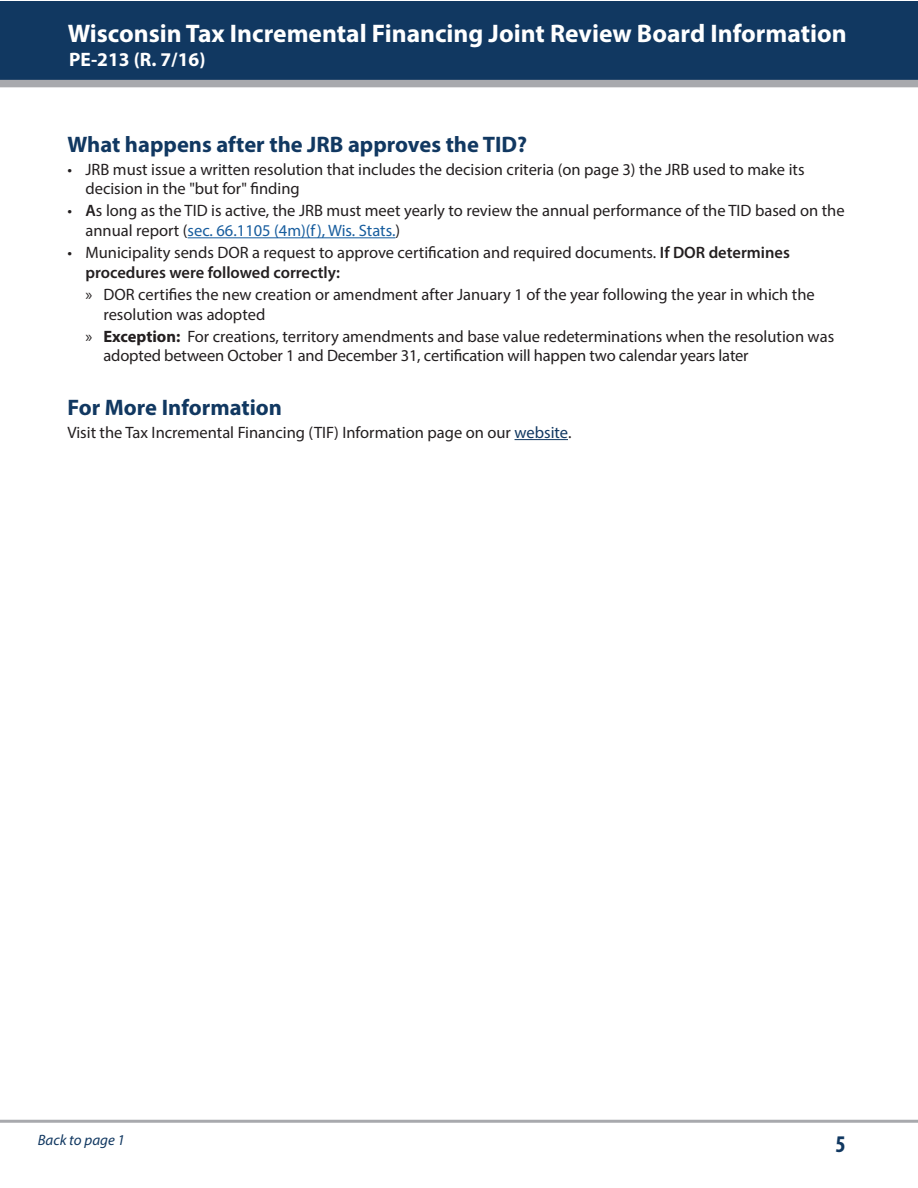
<style>
.page{position:relative;width:918px;height:1188px;background:#fff}
.page>*{position:absolute;margin:0;border:0;box-sizing:border-box;transform-origin:0 0}
.t1{font:700 25.5px "Myriad Pro";color:#fff}
.t2{font:700 condensed 24px "Myriad Pro";color:#113861}
.Bullets_-_1st{font:700 22.5px "Myriad Pro";color:#113861}
.t3{font:700 19.5px "Myriad Pro";color:#fff}
.Bullets_-_1st-2{font:16.5px/19.8px "Myriad Pro";color:#231f20}
.Bullets_-_2nd{font:16.5px/19.8px "Myriad Pro";color:#231f20}
.t4{font:italic 15px "Myriad Pro";color:#113861}
.s1{font-weight:600}
.s2{color:#175d9e}
.s3{font-weight:700}
.s4{color:#113861}
</style>
<div class="page">
<div style="left:1px;top:1px;width:917px;height:86px;background:#113861"></div>
<div style="left:0;top:80px;width:918px;height:7px;background:#a8a9ad"></div>
<hr style="left:0;top:1120px;width:918px;height:3px;background:#a8a9ad">
<hr style="left:188px;top:237px;width:208px;height:1px;background:#175d9e">
<hr style="left:515px;top:439px;width:53px;height:1px;background:#113861">
<h1 class="t1" style="left:68px;top:17px;width:780px">Wisconsin Tax Incremental Financing Joint Review Board Information</h1>
<p class="t3" style="left:69px;top:47px;width:138px">PE-213 (R. 7/16)</p>
<p class="Bullets_-_1st" style="left:68px;top:130px;width:461px">What happens after the JRB approves the TID?</p>
<p class="Bullets_-_1st-2" style="left:86px;top:159px;width:721px;text-indent:-18px">• JRB must issue a written resolution that includes the decision criteria (on page 3) the JRB used to make its decision in the "but for" finding</p>
<p class="Bullets_-_1st-2" style="left:86px;top:201px;width:761px;text-indent:-18px">• <span class="s1">A</span>s long as the TID is active, the JRB must meet yearly to review the annual performance of the TID based on the annual report (<span class="s2">sec. 66.1105 (4m)(f), Wis. Stats.</span>)</p>
<p class="Bullets_-_1st-2" style="left:86px;top:242px;width:706px;text-indent:-18px">• Municipality sends DOR a request to approve certification and required documents. <span class="s1">If DOR determines procedures were followed correctly:</span></p>
<p class="Bullets_-_2nd" style="left:104px;top:284px;width:713px;text-indent:-18px">» DOR certifies the new creation or amendment after January 1 of the year following the year in which the resolution was adopted</p>
<p class="Bullets_-_2nd" style="left:104px;top:326px;width:732px;text-indent:-18px">» <span class="s3">Exception:</span> For creations, territory amendments and base value redeterminations when the resolution was adopted between October 1 and December 31, certification will happen two calendar years later</p>
<p class="Bullets_-_1st" style="left:68px;top:393px;width:216px">For More Information</p>
<p class="Bullets_-_1st-2" style="left:68px;top:422px;width:505px">Visit the Tax Incremental Financing (TIF) Information page on our <span class="s4">website</span>.</p>
<p class="t4" style="left:38px;top:1131px;width:89px">Back to page 1</p>
<h2 class="t2" style="left:836px;top:1129px;width:12px">5</h2>
</div>
